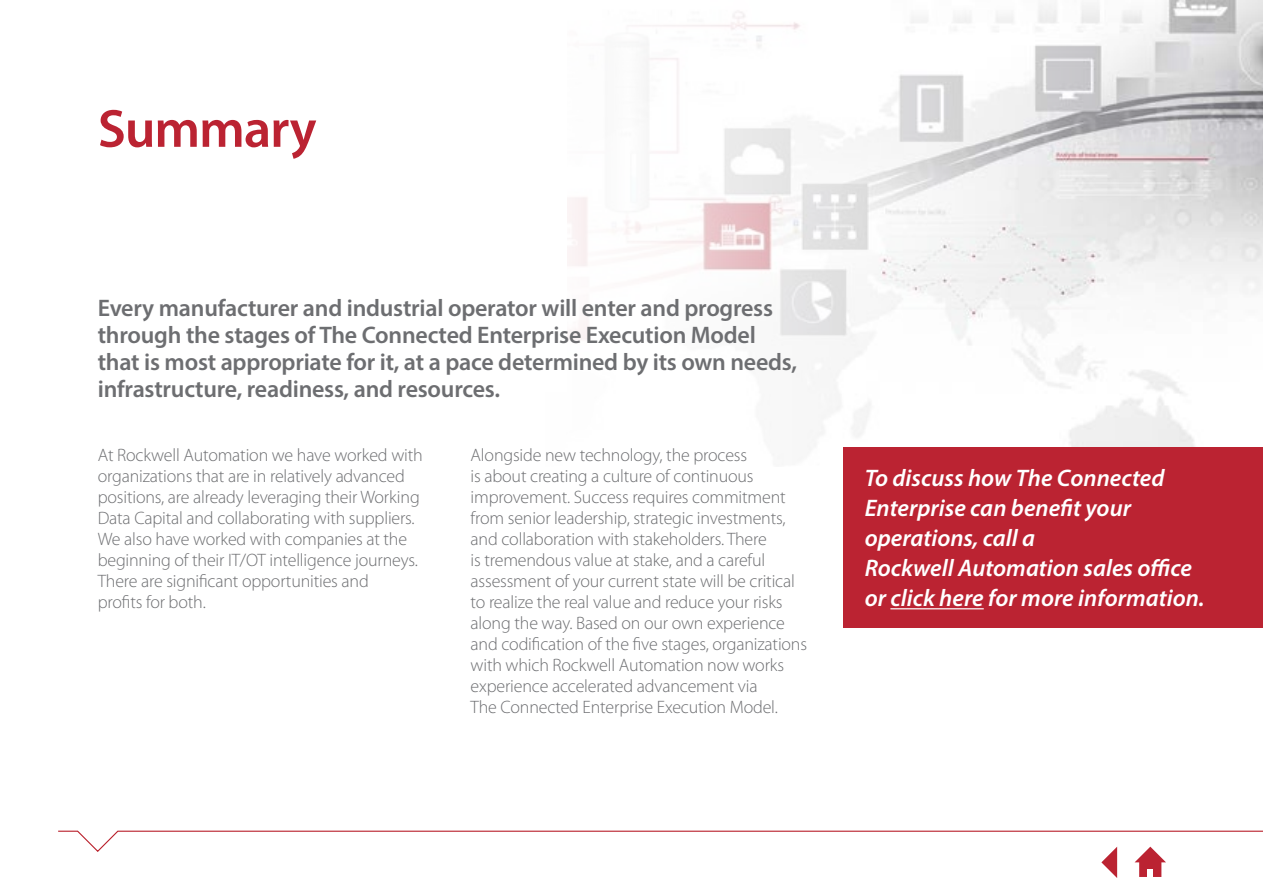
<style>
.page{position:relative;width:1263px;height:893px;background:#fff}
.page>*{position:absolute;margin:0;border:0;box-sizing:border-box;transform-origin:0 0}
.t1{font:600 54px "Myriad Pro";letter-spacing:-.02em;color:#bb2332}
.t2{font:600 24px/27px "Myriad Pro";letter-spacing:-.01em;color:#6d6e71}
.t3{font:italic 600 24px/30px "Myriad Pro";color:#fff}
.t4{font:300 18px/21px "Myriad Pro";letter-spacing:-.01em;color:#6d6e71}
</style>
<div class="page">
<svg style="left:58px;top:830px;width:1205px;height:48px"></svg>
<svg style="left:567px;top:0;width:696px;height:447px"></svg>
<div style="left:843px;top:447px;width:420px;height:181px;background:#bb2332"></div>
<hr style="left:890px;top:608px;width:94px;height:1px;background:#fff">
<h1 class="t1" style="left:98px;top:94px;width:220px">Summary</h1>
<p class="t2" style="left:98px;top:293px;width:701px">Every manufacturer and industrial operator will enter and progress through the stages of The Connected Enterprise Execution Model that is most appropriate for it, at a pace determined by its own needs, infrastructure, readiness, and resources.</p>
<p class="t4" style="left:98px;top:444px;width:326px">At Rockwell Automation we have worked with organizations that are in relatively advanced positions, are already leveraging their Working Data Capital and collaborating with suppliers.<br>We also have worked with companies at the beginning of their IT/OT intelligence journeys.<br>There are significant opportunities and<br>profits for both.</p>
<p class="t4" style="left:471px;top:444px;width:338px">Alongside new technology, the process<br>is about creating a culture of continuous improvement. Success requires commitment from senior leadership, strategic investments, and collaboration with stakeholders. There<br>is tremendous value at stake, and a careful assessment of your current state will be critical to realize the real value and reduce your risks along the way. Based on our own experience and codification of the five stages, organizations with which Rockwell Automation now works experience accelerated advancement via<br>The Connected Enterprise Execution Model.</p>
<h2 class="t3" style="left:865px;top:463px;width:341px">To discuss how The Connected<br>Enterprise can benefit your operations, call a<br>Rockwell Automation sales office or click here for more information.</h2>
</div>
